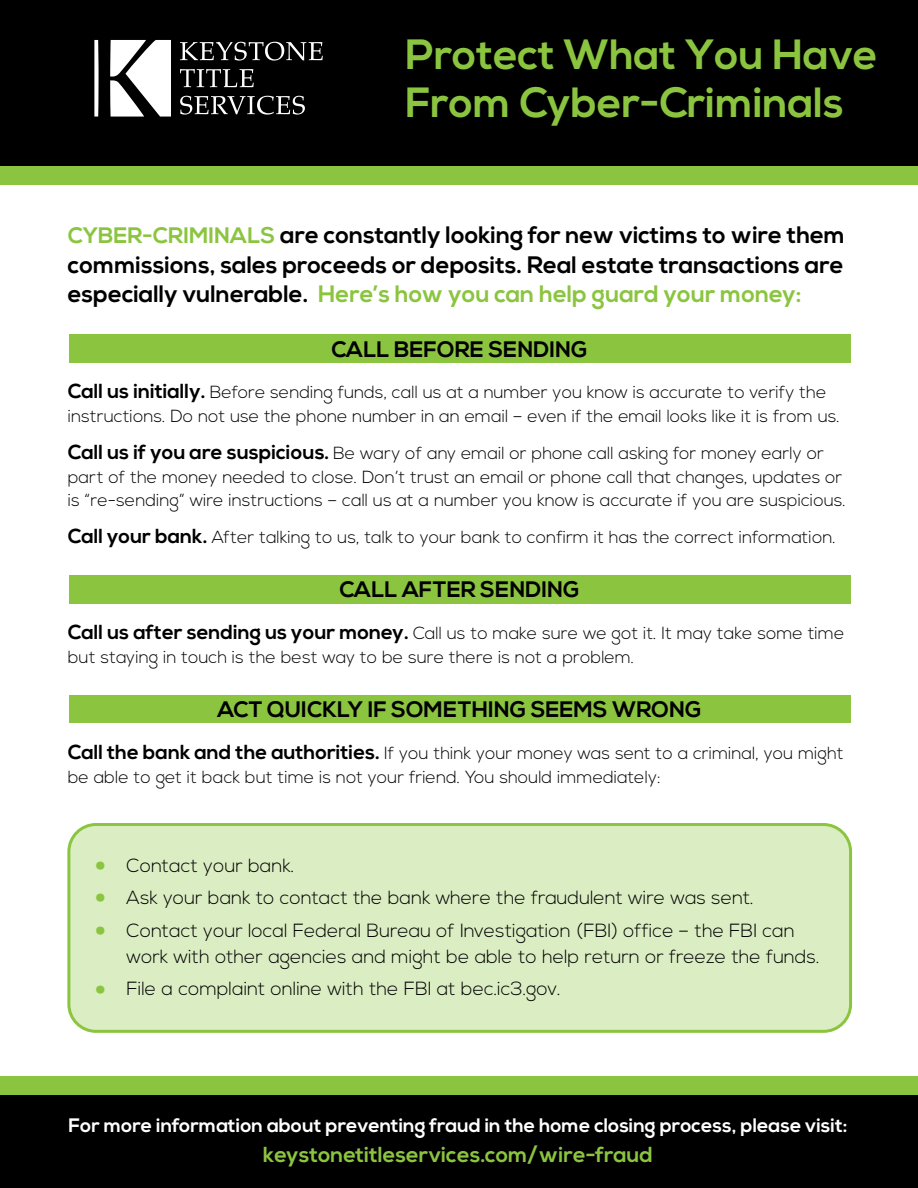
<style>
.page{position:relative;width:918px;height:1188px;background:#fff}
.page>*{position:absolute;margin:0;border:0;box-sizing:border-box;transform-origin:0 0}
.t1{font:700 42.3px/47.4px "Nexa";color:#8bc540}
.t2{font:700 23.85px/29.4px "Nexa";color:#000;text-align:justify}
.t3{font:700 22.35px "Nexa";color:#000}
.t4{font:700 21.75px "Nexa";color:#8bc540}
.t5{font:700 19.5px "Nexa";color:#fff}
.t6{font:300 19.05px/26px "Nexa";color:#000}
.t7{font:300 17.55px/23.9px "Nexa";color:#000}
.s1{font-size:22.35px;color:#8bc540}
.s2{color:#8bc540}
.s3{font-weight:700;font-size:20.25px}
.s4{font-weight:700;font-size:32.1px;color:#8bc540}
</style>
<div class="page">
<div style="left:69px;top:335px;width:781px;height:28px;background:#8bc540"></div>
<div style="left:69px;top:575px;width:781px;height:28px;background:#8bc540"></div>
<div style="left:69px;top:695px;width:782px;height:28px;background:#8bc540"></div>
<div style="left:69px;top:825px;width:782px;height:206px;background:#dbedc3;border-radius:27px"></div>
<div style="left:67px;top:823px;width:785px;height:210px;border:3px solid #8bc540;border-radius:27px"></div>
<div style="left:0;top:0;width:917px;height:166px;background:#000"></div>
<div style="left:0;top:166px;width:917px;height:19px;background:#8bc540"></div>
<div style="left:0;top:1092px;width:917px;height:96px;background:#000"></div>
<div style="left:0;top:1076px;width:917px;height:19px;background:#8bc540"></div>
<svg style="left:94px;top:40px;width:5px;height:77px"></svg>
<svg style="left:110px;top:40px;width:61px;height:77px"></svg>
<svg style="left:180px;top:42px;width:143px;height:19px"></svg>
<svg style="left:180px;top:69px;width:74px;height:18px"></svg>
<svg style="left:180px;top:96px;width:125px;height:19px"></svg>
<h1 class="t1" style="left:405px;top:33px;width:474px">Protect What You Have<br>From Cyber-Criminals</h1>
<h2 class="t2" style="left:68px;top:221px;width:779px"><span class="s1">CYBER-CRIMINALS</span> are constantly looking for new victims to wire them commissions, sales proceeds or deposits. Real estate transactions are especially vulnerable. <span class="s2">Here’s how you can help guard your money:</span></h2>
<p class="t3" style="left:331px;top:336px;width:258px">CALL BEFORE SENDING</p>
<p class="t7" style="left:68px;top:381px;width:774px"><span class="s3">Call us initially.</span> Before sending funds, call us at a number you know is accurate to verify the instructions. Do not use the phone number in an email – even if the email looks like it is from us.</p>
<p class="t7" style="left:68px;top:442px;width:780px"><span class="s3">Call us if you are suspicious.</span> Be wary of any email or phone call asking for money early or part of the money needed to close. Don’t trust an email or phone call that changes, updates or is “re-sending” wire instructions – call us at a number you know is accurate if you are suspicious.</p>
<p class="t7" style="left:68px;top:525px;width:769px"><span class="s3">Call your bank.</span> After talking to us, talk to your bank to confirm it has the correct information.</p>
<p class="t3" style="left:339px;top:577px;width:242px">CALL AFTER SENDING</p>
<p class="t7" style="left:68px;top:622px;width:778px"><span class="s3">Call us after sending us your money.</span> Call us to make sure we got it. It may take some time but staying in touch is the best way to be sure there is not a problem.</p>
<p class="t3" style="left:218px;top:697px;width:485px">ACT QUICKLY IF SOMETHING SEEMS WRONG</p>
<p class="t7" style="left:68px;top:742px;width:778px"><span class="s3">Call the bank and the authorities.</span> If you think your money was sent to a criminal, you might be able to get it back but time is not your friend. You should immediately:</p>
<p class="t6" style="left:95px;top:853px;width:201px"><span class="s4">•</span> Contact your bank.</p>
<p class="t6" style="left:95px;top:886px;width:660px"><span class="s4">•</span> Ask your bank to contact the bank where the fraudulent wire was sent.</p>
<p class="t6" style="left:127px;top:918px;width:695px;text-indent:-31px"><span class="s4">•</span> Contact your local Federal Bureau of Investigation (FBI) office – the FBI can work with other agencies and might be able to help return or freeze the funds.</p>
<p class="t6" style="left:95px;top:977px;width:467px"><span class="s4">•</span> File a complaint online with the FBI at bec.ic3.gov.</p>
<p class="t5" style="left:69px;top:1114px;width:780px">For more information about preventing fraud in the home closing process, please visit:</p>
<p class="t4" style="left:263px;top:1142px;width:391px">keystonetitleservices.com/wire-fraud</p>
</div>
